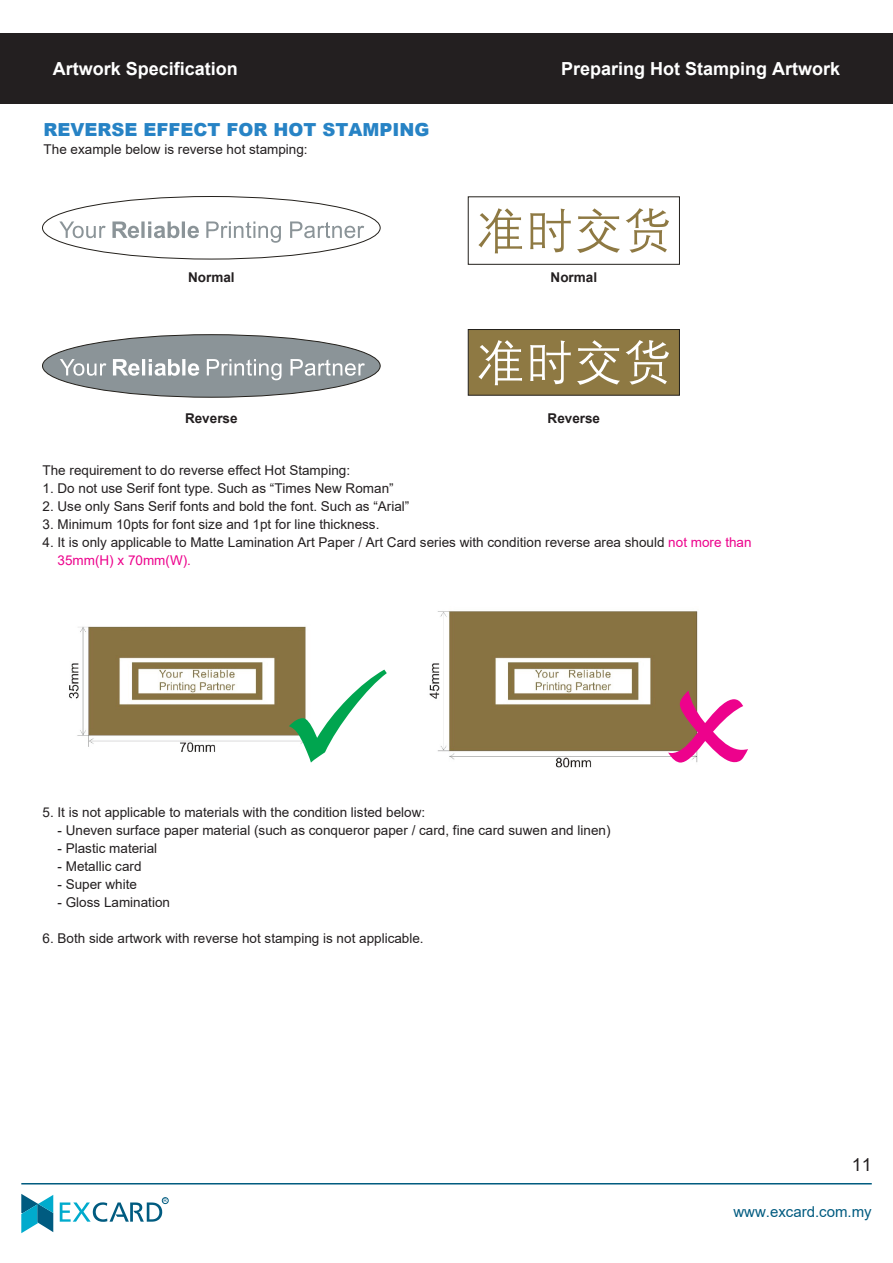
<style>
.page{position:relative;width:893px;height:1263px;background:#fff}
.page>*{position:absolute;margin:0;border:0;box-sizing:border-box;transform-origin:0 0}
.t1{font:700 18px "Arial";color:#fff}
.t2{font:900 18px "Arial";color:#2783c5}
.t3{font:18px "Arial";color:#231f20}
.t4{font:15px "Arial";color:#005b80}
.t5{font:13.5px/18px "Arial";color:#231f20}
.t6{font:700 13.5px "Arial";color:#231f20}
.t7{font:4.8px "Arial";color:#005b80}
.s1{color:#ed028c}
</style>
<div class="page">
<img style="left:69px;top:626px;width:243px;height:137px">
<img style="left:429px;top:611px;width:269px;height:157px">
<svg style="left:289px;top:670px;width:98px;height:92px"></svg>
<svg style="left:668px;top:691px;width:80px;height:71px"></svg>
<div style="left:468px;top:329px;width:211px;height:66px;background:#8e7943;border:1px solid #23201b"></div>
<svg style="left:478px;top:340px;width:44px;height:45px"></svg>
<svg style="left:530px;top:340px;width:41px;height:44px"></svg>
<svg style="left:577px;top:340px;width:43px;height:45px"></svg>
<svg style="left:626px;top:340px;width:43px;height:45px"></svg>
<svg style="left:478px;top:208px;width:44px;height:45px"></svg>
<svg style="left:530px;top:209px;width:41px;height:43px"></svg>
<svg style="left:577px;top:208px;width:43px;height:45px"></svg>
<svg style="left:626px;top:208px;width:43px;height:45px"></svg>
<svg style="left:59px;top:221px;width:305px;height:22px"></svg>
<div style="left:42px;top:335px;width:338px;height:62px;background:#8b9498;border-radius:50%"></div>
<svg style="left:60px;top:359px;width:305px;height:21px"></svg>
<div style="left:0;top:33px;width:893px;height:71px;background:#231f20"></div>
<hr style="left:21px;top:1183px;width:851px;height:1px;background:#005b80">
<svg style="left:21px;top:1194px;width:32px;height:39px"></svg>
<svg style="left:60px;top:1202px;width:102px;height:20px"></svg>
<div style="left:162px;top:1197px;width:6px;height:7px;border:1px solid #005b80;border-radius:50%"></div>
<h1 class="t1" style="left:53px;top:56px;width:187px">Artwork Specification</h1>
<h1 class="t1" style="left:561px;top:56px;width:281px">Preparing Hot Stamping Artwork</h1>
<h1 class="t2" style="left:44px;top:117px;width:387px">REVERSE EFFECT FOR HOT STAMPING</h1>
<p class="t5" style="left:44px;top:140px;width:266px">The example below is reverse hot stamping:</p>
<p class="t6" style="left:188px;top:268px;width:48px">Normal</p>
<p class="t6" style="left:185px;top:408px;width:54px">Reverse</p>
<p class="t6" style="left:551px;top:268px;width:48px">Normal</p>
<p class="t6" style="left:548px;top:408px;width:54px">Reverse</p>
<p class="t5" style="left:42px;top:461px;width:309px">The requirement to do reverse effect Hot Stamping:</p>
<p class="t5" style="left:42px;top:479px;width:353px">1. Do not use Serif font type. Such as “Times New Roman”</p>
<p class="t5" style="left:42px;top:497px;width:368px">2. Use only Sans Serif fonts and bold the font. Such as “Arial”</p>
<p class="t5" style="left:42px;top:515px;width:338px">3. Minimum 10pts for font size and 1pt for line thickness.</p>
<p class="t5" style="left:58px;top:533px;width:696px;text-indent:-15px">4. It is only applicable to Matte Lamination Art Paper / Art Card series with condition reverse area should <span class="s1">not more than<br>35mm(H) x 70mm(W).</span></p>
<p class="t5" style="left:43px;top:803px;width:384px">5. It is not applicable to materials with the condition listed below:</p>
<p class="t5" style="left:58px;top:821px;width:554px">- Uneven surface paper material (such as conqueror paper / card, fine card suwen and linen)</p>
<p class="t5" style="left:58px;top:839px;width:101px">- Plastic material</p>
<p class="t5" style="left:58px;top:857px;width:86px">- Metallic card</p>
<p class="t5" style="left:58px;top:875px;width:81px">- Super white</p>
<p class="t5" style="left:58px;top:893px;width:114px">- Gloss Lamination</p>
<p class="t5" style="left:43px;top:929px;width:383px">6. Both side artwork with reverse hot stamping is not applicable.</p>
<p class="t7" style="left:164px;top:1197px;width:5px">R</p>
<h1 class="t3" style="left:852px;top:1152px;width:22px">11</h1>
<p class="t4" style="left:733px;top:1202px;width:140px">www.excard.com.my</p>
</div>
